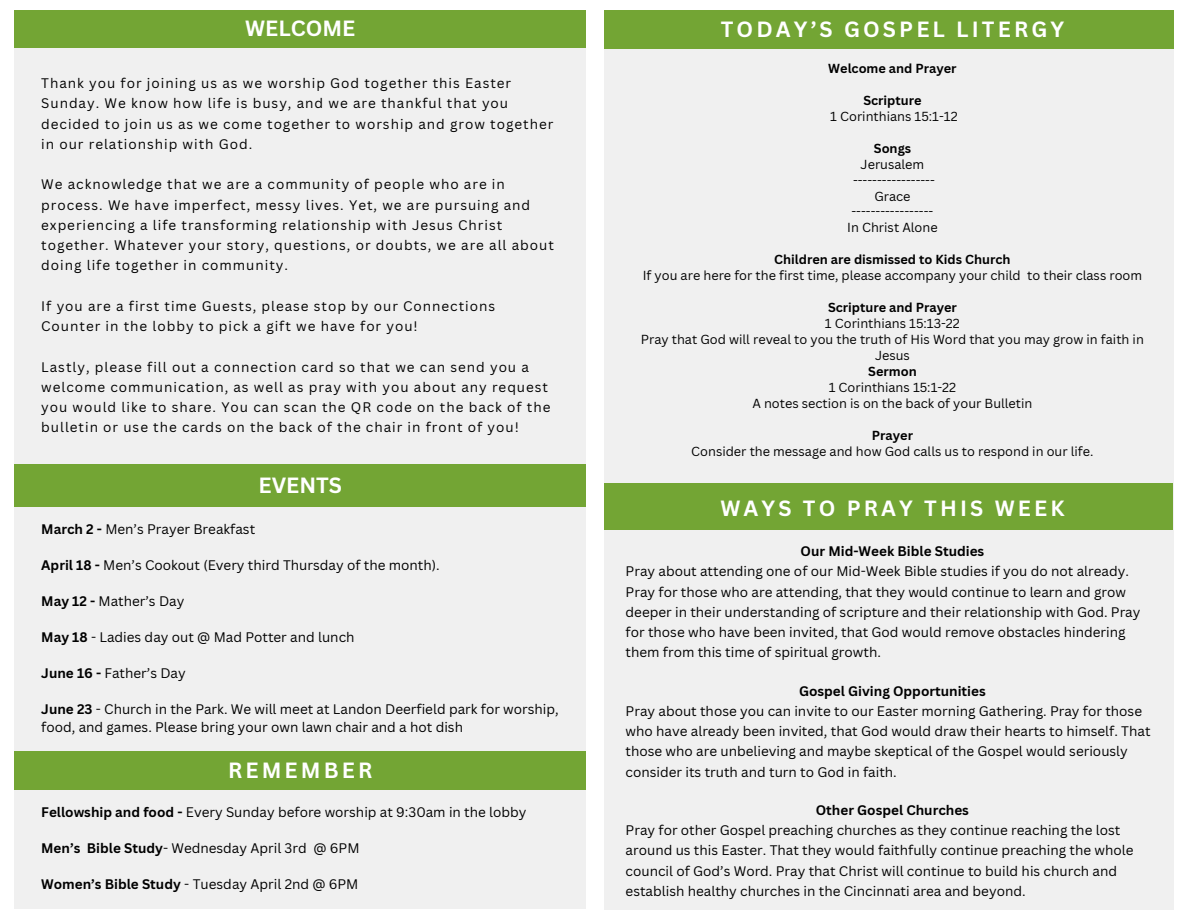
<style>
.page{position:relative;width:1188px;height:918px;background:#fff}
.page>*{position:absolute;margin:0;border:0;box-sizing:border-box;transform-origin:0 0}
.t1{font:700 21.45px "Canva Sans";letter-spacing:.145em;color:#fff}
.t2{font:700 21.45px "Canva Sans";color:#fff}
.t3{font:13.5px/20.2px "Canva Sans";color:#000}
.t4{font:13.5px/20.2px "Canva Sans";letter-spacing:.07em;color:#000}
.t5{font:700 13.5px "Canva Sans";color:#000}
.t6{font:12.75px/15.9px "Canva Sans";color:#000;text-align:center}
.t7{font:700 12.75px "Canva Sans";color:#000}
.s1{font-weight:700}
</style>
<div class="page">
<div style="left:15px;top:10px;width:571px;height:898px;background:#f0f0f0"></div>
<div style="left:604px;top:11px;width:570px;height:899px;background:#f0f0f0"></div>
<div style="left:604px;top:10px;width:569px;height:39px;background:#73a534"></div>
<div style="left:15px;top:464px;width:571px;height:43px;background:#73a534"></div>
<div style="left:15px;top:751px;width:571px;height:39px;background:#73a534"></div>
<div style="left:15px;top:10px;width:571px;height:38px;background:#73a534"></div>
<div style="left:604px;top:483px;width:569px;height:47px;background:#73a534"></div>
<p class="t2" style="left:245px;top:13px;width:112px">WELCOME</p>
<p class="t4" style="left:41px;top:73px;width:514px">Thank you for joining us as we worship God together this Easter Sunday. We know how life is busy, and we are thankful that you decided to join us as we come together to worship and grow together in our relationship with God.</p>
<h1 class="t4" style="left:41px;top:174px;width:514px">We acknowledge that we are a community of people who are in process. We have imperfect, messy lives. Yet, we are pursuing and experiencing a life transforming relationship with Jesus Christ together. Whatever your story, questions, or doubts, we are all about doing life together in community.</h1>
<h1 class="t4" style="left:41px;top:296px;width:455px">If you are a first time Guests, please stop by our Connections<br>Counter in the lobby to pick a gift we have for you!</h1>
<h1 class="t4" style="left:41px;top:356px;width:511px">Lastly, please fill out a connection card so that we can send you a welcome communication, as well as pray with you about any request you would like to share. You can scan the QR code on the back of the bulletin or use the cards on the back of the chair in front of you!</h1>
<p class="t1" style="left:259px;top:470px;width:85px">EVENTS</p>
<p class="t3" style="left:41px;top:518px;width:215px"><span class="s1">March 2 -</span> Men’s Prayer Breakfast</p>
<p class="t3" style="left:41px;top:554px;width:400px"><span class="s1">April 18 -</span> Men’s Cookout (Every third Thursday of the month).</p>
<p class="t3" style="left:41px;top:590px;width:145px"><span class="s1">May 12 -</span> Mather’s Day</p>
<p class="t3" style="left:41px;top:626px;width:315px"><span class="s1">May 18</span> - Ladies day out @ Mad Potter and lunch</p>
<p class="t3" style="left:41px;top:662px;width:146px"><span class="s1">June 16 -</span> Father’s Day</p>
<p class="t3" style="left:41px;top:699px;width:519px;line-height:18px"><span class="s1">June 23</span> - Church in the Park. We will meet at Landon Deerfield park for worship, food, and games. Please bring your own lawn chair and a hot dish</p>
<p class="t1" style="left:228px;top:755px;width:146px">REMEMBER</p>
<p class="t3" style="left:41px;top:801px;width:487px"><span class="s1">Fellowship and food -</span> Every Sunday before worship at 9:30am in the lobby</p>
<p class="t3" style="left:41px;top:837px;width:320px"><span class="s1">Men’s Bible Study</span>- Wednesday April 3rd @ 6PM</p>
<p class="t3" style="left:41px;top:873px;width:319px"><span class="s1">Women’s Bible Study</span> - Tuesday April 2nd @ 6PM</p>
<p class="t1" style="left:721px;top:14px;width:345px">TODAY’S GOSPEL LITERGY</p>
<p class="t7" style="left:828px;top:59px;width:130px">Welcome and Prayer</p>
<p class="t7" style="left:863px;top:91px;width:60px">Scripture</p>
<p class="t6" style="left:830px;top:108px;width:129px">1 Corinthians 15:1-12</p>
<h1 class="t7" style="left:874px;top:139px;width:39px">Songs</h1>
<h2 class="t6" style="left:861px;top:156px;width:65px">Jerusalem</h2>
<p class="t6" style="left:853px;top:172px;width:83px">-----------------</p>
<p class="t6" style="left:874px;top:188px;width:38px">Grace</p>
<p class="t6" style="left:851px;top:204px;width:83px">-----------------</p>
<p class="t6" style="left:847px;top:219px;width:92px">In Christ Alone</p>
<p class="t7" style="left:774px;top:251px;width:238px">Children are dismissed to Kids Church</p>
<p class="t6" style="left:643px;top:267px;width:501px">If you are here for the first time, please accompany your child to their class room</p>
<p class="t7" style="left:828px;top:298px;width:130px">Scripture and Prayer</p>
<p class="t6" style="left:825px;top:315px;width:136px">1 Corinthians 15:13-22</p>
<p class="t6" style="left:641px;top:331px;width:505px">Pray that God will reveal to you the truth of His Word that you may grow in faith in<br>Jesus</p>
<p class="t7" style="left:868px;top:362px;width:50px">Sermon</p>
<p class="t6" style="left:829px;top:379px;width:129px">1 Corinthians 15:1-22</p>
<p class="t6" style="left:752px;top:395px;width:282px">A notes section is on the back of your Bulletin</p>
<p class="t7" style="left:872px;top:426px;width:43px">Prayer</p>
<p class="t6" style="left:691px;top:443px;width:404px">Consider the message and how God calls us to respond in our life.</p>
<p class="t1" style="left:720px;top:493px;width:346px">WAYS TO PRAY THIS WEEK</p>
<p class="t5" style="left:801px;top:542px;width:185px">Our Mid-Week Bible Studies</p>
<p class="t3" style="left:626px;top:561px;width:516px">Pray about attending one of our Mid-Week Bible studies if you do not already.<br>Pray for those who are attending, that they would continue to learn and grow deeper in their understanding of scripture and their relationship with God. Pray for those who have been invited, that God would remove obstacles hindering them from this time of spiritual growth.</p>
<h1 class="t5" style="left:799px;top:681px;width:188px">Gospel Giving Opportunities</h1>
<p class="t3" style="left:626px;top:701px;width:526px">Pray about those you can invite to our Easter morning Gathering. Pray for those who have already been invited, that God would draw their hearts to himself. That those who are unbelieving and maybe skeptical of the Gospel would seriously consider its truth and turn to God in faith.</p>
<p class="t5" style="left:816px;top:801px;width:155px">Other Gospel Churches</p>
<p class="t3" style="left:626px;top:820px;width:509px">Pray for other Gospel preaching churches as they continue reaching the lost around us this Easter. That they would faithfully continue preaching the whole council of God’s Word. Pray that Christ will continue to build his church and establish healthy churches in the Cincinnati area and beyond.</p>
</div>
